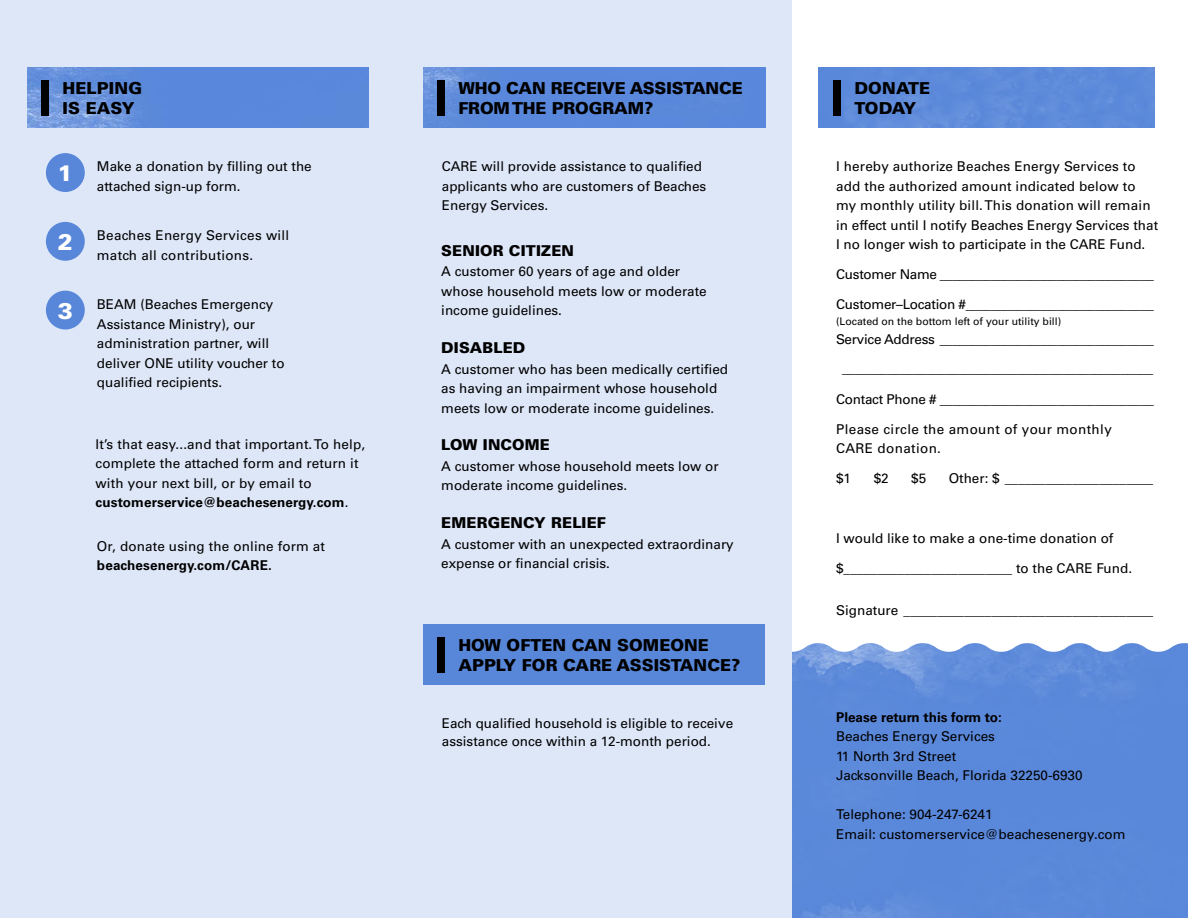
<style>
.page{position:relative;width:1188px;height:918px;background:#fff}
.page>*{position:absolute;margin:0;border:0;box-sizing:border-box;transform-origin:0 0}
.t1{font:900 22.5px "Univers LT Std";color:#fff}
.t2{font:900 16.5px/19.8px "Univers LT Std";letter-spacing:-.01em;color:#000}
.t3{font:900 16.5px/19.8px "Univers LT Std";letter-spacing:.01em;color:#000}
.t4{font:900 15px "Univers LT Std";letter-spacing:.01em;color:#000}
.t5{font:13.5px/19.5px "Univers LT Std";color:#000}
.t6{font:13.5px "Univers LT Std";letter-spacing:-.02em;color:#000}
.t7{font:13.5px/19.5px "Univers LT Std";letter-spacing:.02em;color:#000}
.t8{font:13.5px/19.5px "Univers LT Std";letter-spacing:.025em;color:#000}
.t9{font:700 13.5px "Univers LT Std";color:#000}
.t10{font:10.5px "Univers LT Std";color:#000}
.s1{font-weight:700}
</style>
<div class="page">
<div style="left:792px;top:652px;width:396px;height:266px;background:#5a88da"></div>
<div style="left:0;top:0;width:792px;height:918px;background:#dee7f8"></div>
<div style="left:819px;top:68px;width:335px;height:60px;background:#5d8ada"></div>
<div style="left:833px;top:80px;width:7px;height:35px;background:#000"></div>
<svg style="left:792px;top:643px;width:396px;height:9px"></svg>
<div style="left:423px;top:625px;width:342px;height:60px;background:#5887da"></div>
<div style="left:437px;top:637px;width:7px;height:35px;background:#000"></div>
<img style="left:27px;top:68px;width:342px;height:60px">
<div style="left:41px;top:80px;width:7px;height:35px;background:#000"></div>
<div style="left:423px;top:68px;width:342px;height:60px;background:#5987dc"></div>
<div style="left:437px;top:80px;width:7px;height:35px;background:#000"></div>
<div style="left:46px;top:153px;width:39px;height:39px;background:#5887da;border-radius:50%"></div>
<div style="left:46px;top:291px;width:39px;height:39px;background:#5887da;border-radius:50%"></div>
<div style="left:46px;top:222px;width:39px;height:39px;background:#5887da;border-radius:50%"></div>
<p class="t3" style="left:62px;top:78px;width:81px">HELPING<br>IS EASY</p>
<h1 class="t1" style="left:58px;top:159px;width:17px">1</h1>
<h1 class="t1" style="left:58px;top:228px;width:17px">2</h1>
<h1 class="t1" style="left:58px;top:297px;width:17px">3</h1>
<p class="t5" style="left:97px;top:157px;width:216px">Make a donation by filling out the attached sign-up form.</p>
<p class="t7" style="left:97px;top:226px;width:194px">Beaches Energy Services will match all contributions.</p>
<p class="t5" style="left:97px;top:295px;width:189px">BEAM (Beaches Emergency<br>Assistance Ministry), our administration partner, will deliver ONE utility voucher to qualified recipients.</p>
<p class="t5" style="left:96px;top:434px;width:271px">It’s that easy...and that important. To help, complete the attached form and return it with your next bill, or by email to <span class="s1">customerservice@beachesenergy.com</span>.</p>
<p class="t5" style="left:97px;top:536px;width:230px">Or, donate using the online form at</p>
<p class="t9" style="left:97px;top:558px;width:176px">beachesenergy.com/CARE.</p>
<p class="t2" style="left:458px;top:78px;width:286px">WHO CAN RECEIVE ASSISTANCE<br>FROM THE PROGRAM?</p>
<p class="t5" style="left:442px;top:157px;width:266px">CARE will provide assistance to qualified applicants who are customers of Beaches<br>Energy Services.</p>
<p class="t4" style="left:441px;top:241px;width:134px">SENIOR CITIZEN</p>
<p class="t5" style="left:441px;top:262px;width:267px">A customer 60 years of age and older whose household meets low or moderate income guidelines.</p>
<p class="t4" style="left:441px;top:338px;width:86px">DISABLED</p>
<p class="t5" style="left:441px;top:359px;width:288px">A customer who has been medically certified as having an impairment whose household meets low or moderate income guidelines.</p>
<p class="t4" style="left:441px;top:435px;width:110px">LOW INCOME</p>
<p class="t5" style="left:441px;top:456px;width:279px">A customer whose household meets low or moderate income guidelines.</p>
<p class="t4" style="left:441px;top:513px;width:166px">EMERGENCY RELIEF</p>
<p class="t5" style="left:441px;top:534px;width:294px">A customer with an unexpected extraordinary expense or financial crisis.</p>
<p class="t2" style="left:458px;top:635px;width:284px">HOW OFTEN CAN SOMEONE<br>APPLY FOR CARE ASSISTANCE?</p>
<p class="t5" style="left:442px;top:715px;width:293px;line-height:18px">Each qualified household is eligible to receive assistance once within a 12-month period.</p>
<p class="t3" style="left:854px;top:78px;width:77px">DONATE<br>TODAY</p>
<p class="t5" style="left:836px;top:157px;width:324px">I hereby authorize Beaches Energy Services to add the authorized amount indicated below to my monthly utility bill. This donation will remain in effect until I notify Beaches Energy Services that I no longer wish to participate in the CARE Fund.</p>
<p class="t6" style="left:836px;top:267px;width:319px">Customer Name _________________________________</p>
<p class="t6" style="left:836px;top:297px;width:319px">Customer–Location #_____________________________</p>
<p class="t6" style="left:836px;top:331px;width:319px">Service Address _________________________________</p>
<p class="t10" style="left:836px;top:315px;width:227px">(Located on the bottom left of your utility bill)</p>
<p class="t5" style="left:842px;top:359px;width:313px">________________________________________________</p>
<p class="t6" style="left:836px;top:391px;width:319px">Contact Phone # _________________________________</p>
<p class="t8" style="left:836px;top:419px;width:277px">Please circle the amount of your monthly<br>CARE donation.</p>
<p class="t5" style="left:836px;top:469px;width:17px">$1</p>
<p class="t5" style="left:874px;top:469px;width:17px">$2</p>
<p class="t5" style="left:911px;top:469px;width:17px">$5</p>
<p class="t5" style="left:949px;top:469px;width:206px">Other: $ ______________________</p>
<p class="t5" style="left:836px;top:529px;width:279px">I would like to make a one-time donation of</p>
<p class="t5" style="left:836px;top:559px;width:297px">$_________________________ to the CARE Fund.</p>
<p class="t5" style="left:836px;top:601px;width:319px">Signature _____________________________________</p>
<p class="t9" style="left:836px;top:709px;width:167px">Please return this form to:</p>
<p class="t5" style="left:836px;top:727px;width:248px">Beaches Energy Services<br>11 North 3rd Street<br>Jacksonville Beach, Florida 32250-6930</p>
<p class="t5" style="left:836px;top:805px;width:291px">Telephone: 904-247-6241<br>Email: customerservice@beachesenergy.com</p>
</div>
